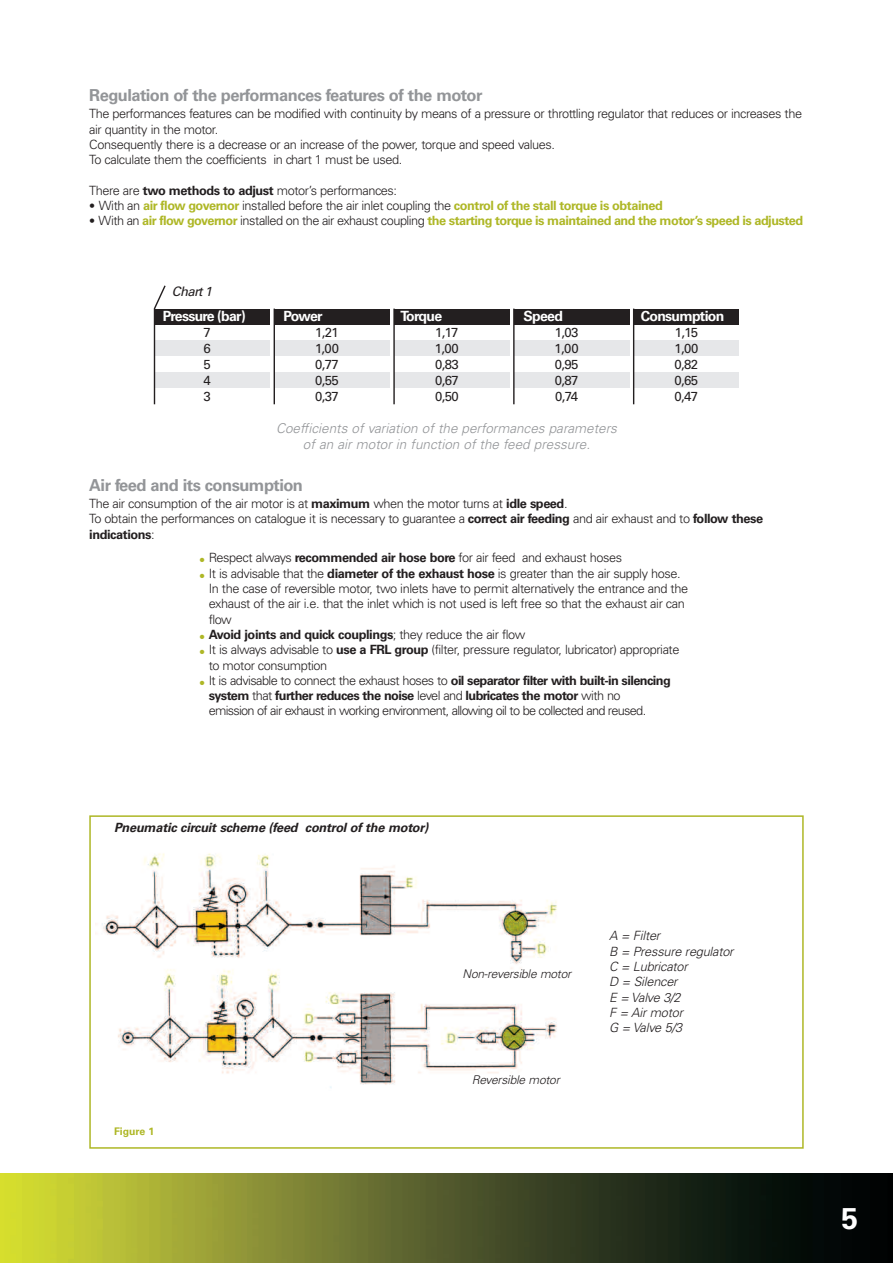
<style>
.page{position:relative;width:893px;height:1263px;background:#fff}
.page>*{position:absolute;margin:0;border:0;box-sizing:border-box;transform-origin:0 0}
.t1{font:700 30px "Univers LT";color:#fff}
.t2{font:700 16.5px "Univers LT";letter-spacing:-.035em;color:#939598}
.t3{font:700 14.1px "Univers LT";color:#fff}
.t4{font:italic 300 13.5px/16.2px "Univers LT";color:#939598;text-align:center}
.t5{font:13.2px/15.9px "Univers LT";color:#231f20;text-align:justify}
.t6{font:italic 13.2px "Univers LT";color:#231f20}
.t7{font:300 12.75px/15.3px "Univers LT";letter-spacing:-.035em;color:#231f20}
.t8{font:300 12.75px/15.3px "Univers LT";letter-spacing:-.055em;color:#231f20}
.t9{font:700 12.75px "Univers LT";letter-spacing:-.04em;color:#aeb726}
.t10{font:italic 300 12.75px/15.3px "Univers LT";letter-spacing:-.015em;color:#231f20}
.t11{font:700 12.75px "Univers LT";letter-spacing:-.035em;color:#231f20}
.t12{font:italic 700 12.75px "Univers LT";letter-spacing:-.015em;color:#231f20}
.t13{font:italic 300 12px "Univers LT";letter-spacing:-.015em;color:#231f20}
.t14{font:700 10.5px "Univers LT";color:#aeb726}
.s1{font-weight:700}
.s2{font-weight:300;font-size:12px;color:#231f20}
.s3{font-weight:300;color:#231f20}
.s4{color:#aeb726}
.s5{font-weight:300}
</style>
<div class="page">
<img style="left:0;top:1174px;width:893px;height:89px">
<div style="left:89px;top:815px;width:715px;height:334px;border:2px solid #aeb726"></div>
<div style="left:633px;top:340px;width:106px;height:16px;background:#e6e7e9"></div>
<div style="left:394px;top:340px;width:116px;height:16px;background:#e6e7e9"></div>
<div style="left:514px;top:340px;width:115px;height:16px;background:#e6e7e9"></div>
<div style="left:274px;top:340px;width:116px;height:16px;background:#e6e7e9"></div>
<div style="left:154px;top:340px;width:116px;height:16px;background:#e6e7e9"></div>
<div style="left:633px;top:372px;width:106px;height:16px;background:#e6e7e9"></div>
<div style="left:394px;top:372px;width:116px;height:16px;background:#e6e7e9"></div>
<div style="left:514px;top:372px;width:115px;height:16px;background:#e6e7e9"></div>
<div style="left:274px;top:372px;width:116px;height:16px;background:#e6e7e9"></div>
<div style="left:154px;top:372px;width:116px;height:16px;background:#e6e7e9"></div>
<div style="left:634px;top:309px;width:105px;height:16px;background:#231f20"></div>
<div style="left:514px;top:309px;width:115px;height:16px;background:#231f20"></div>
<div style="left:394px;top:309px;width:116px;height:16px;background:#231f20"></div>
<div style="left:274px;top:309px;width:116px;height:16px;background:#231f20"></div>
<div style="left:154px;top:309px;width:116px;height:16px;background:#231f20"></div>
<hr style="left:633px;top:309px;width:1px;height:95px;background:#231f20">
<hr style="left:513px;top:309px;width:2px;height:95px;background:#231f20">
<hr style="left:393px;top:309px;width:2px;height:95px;background:#231f20">
<hr style="left:274px;top:309px;width:1px;height:95px;background:#231f20">
<svg style="left:154px;top:285px;width:12px;height:119px"></svg>
<img style="left:96px;top:853px;width:461px;height:235px">
<p class="t2" style="left:89px;top:89px;width:395px">Regulation of the performances features of the motor</p>
<p class="t7" style="left:89px;top:107px;width:714px">The performances features can be modified with continuity by means of a pressure or throttling regulator that reduces or increases the air quantity in the motor.<br>Consequently there is a decrease or an increase of the power, torque and speed values.<br>To calculate them the coefficients in chart 1 must be used.</p>
<p class="t7" style="left:89px;top:184px;width:309px">There are <span class="s1">two methods to adjust</span> motor’s performances:</p>
<p class="t9" style="left:89px;top:201px;width:575px"><span class="s2">•</span> <span class="s3">With an</span> air flow governor <span class="s3">installed before the air inlet coupling the</span> control of the stall torque is obtained</p>
<p class="t9" style="left:89px;top:216px;width:715px"><span class="s2">•</span> <span class="s3">With an</span> air flow governor <span class="s3">installed on the air exhaust coupling</span> the starting torque is maintained and the motor’s speed is adjusted</p>
<p class="t6" style="left:172px;top:287px;width:42px">Chart 1</p>
<p class="t3" style="left:163px;top:311px;width:85px">Pressure (bar)</p>
<p class="t3" style="left:284px;top:311px;width:41px">Power</p>
<p class="t5" style="left:204px;top:325px;width:9px">7<br>6<br>5<br>4<br>3</p>
<p class="t5" style="left:315px;top:325px;width:26px">1,21<br>1,00<br>0,77<br>0,55<br>0,37</p>
<p class="t5" style="left:435px;top:325px;width:26px">1,17<br>1,00<br>0,83<br>0,67<br>0,50</p>
<p class="t5" style="left:555px;top:325px;width:26px">1,03<br>1,00<br>0,95<br>0,87<br>0,74</p>
<p class="t5" style="left:674px;top:325px;width:26px">1,15<br>1,00<br>0,82<br>0,65<br>0,47</p>
<p class="t3" style="left:400px;top:311px;width:43px">Torque</p>
<p class="t3" style="left:523px;top:311px;width:41px">Speed</p>
<p class="t3" style="left:641px;top:311px;width:85px">Consumption</p>
<p class="t4" style="left:276px;top:421px;width:342px">Coefficients of variation of the performances parameters of an air motor in function of the feed pressure.</p>
<p class="t2" style="left:89px;top:479px;width:215px">Air feed and its consumption</p>
<p class="t7" style="left:89px;top:497px;width:675px">The air consumption of the air motor is at <span class="s1">maximum</span> when the motor turns at <span class="s1">idle speed</span>.<br>To obtain the performances on catalogue it is necessary to guarantee a <span class="s1">correct air feeding</span> and air exhaust and to <span class="s1">follow these indications</span>:</p>
<p class="t7" style="left:200px;top:551px;width:424px"><span class="s4">●</span> Respect always <span class="s1">recommended air hose bore</span> for air feed and exhaust hoses</p>
<p class="t7" style="left:209px;top:567px;width:481px;text-indent:-9px"><span class="s4">●</span> It is advisable that the <span class="s1">diameter of the exhaust hose</span> is greater than the air supply hose.<br>In the case of reversible motor, two inlets have to permit alternatively the entrance and the exhaust of the air i.e. that the inlet which is not used is left free so that the exhaust air can flow</p>
<p class="t11" style="left:200px;top:630px;width:327px"><span class="s4">●</span> Avoid joints and quick couplings<span class="s5">; they reduce the air flow</span></p>
<p class="t7" style="left:209px;top:643px;width:472px;text-indent:-9px"><span class="s4">●</span> It is always advisable to <span class="s1">use a FRL group</span> (filter, pressure regulator, lubricator) appropriate to motor consumption</p>
<p class="t8" style="left:209px;top:674px;width:464px;text-indent:-9px"><span class="s4">●</span> It is advisable to connect the exhaust hoses to <span class="s1">oil separator filter with built-in silencing system</span> that <span class="s1">further reduces the noise</span> level and <span class="s1">lubricates the motor</span> with no<br>emission of air exhaust in working environment, allowing oil to be collected and reused.</p>
<p class="t12" style="left:114px;top:823px;width:316px">Pneumatic circuit scheme (feed control of the motor)</p>
<p class="t14" style="left:114px;top:1127px;width:42px">Figure 1</p>
<p class="t13" style="left:463px;top:969px;width:110px">Non-reversible motor</p>
<p class="t13" style="left:472px;top:1075px;width:89px">Reversible motor</p>
<p class="t10" style="left:609px;top:929px;width:126px">A = Filter<br>B = Pressure regulator<br>C = Lubricator<br>D = Silencer<br>E = Valve 3/2<br>F = Air motor<br>G = Valve 5/3</p>
<h1 class="t1" style="left:841px;top:1208px;width:18px">5</h1>
</div>
